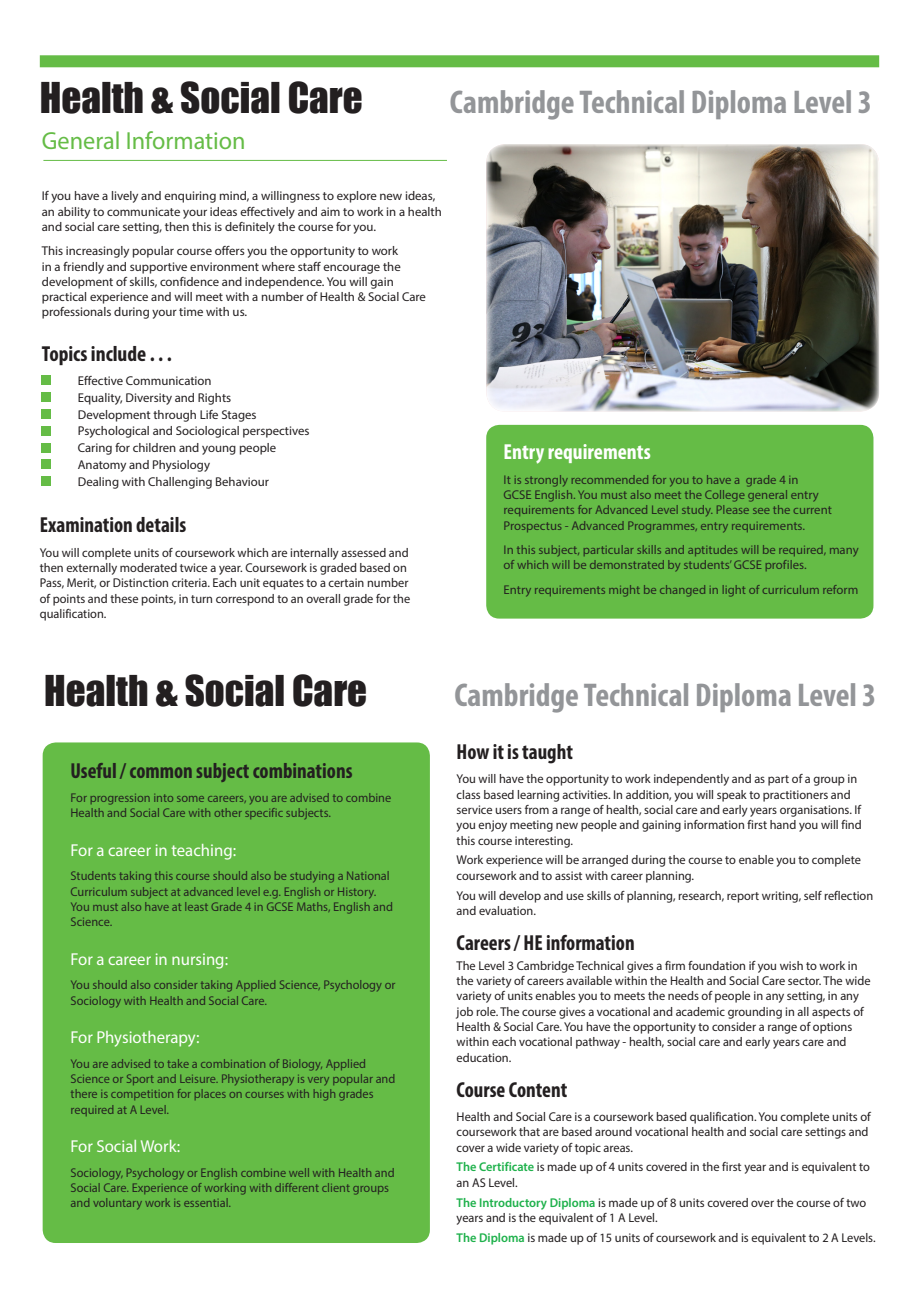
<style>
.page{position:relative;width:919px;height:1289px;background:#fff}
.page>*{position:absolute;margin:0;border:0;box-sizing:border-box;transform-origin:0 0}
.t1{font:39px "Impact";color:#231f20}
.t2{font:700 condensed 33px "Myriad Pro";color:#939598}
.t3{font:24.75px "Myriad Pro";color:#65bc46}
.t4{font:700 condensed 21.75px "Myriad Pro";color:#231f20}
.t5{font:700 condensed 21.75px "Myriad Pro";color:#fff}
.t6{font:17.25px "Myriad Pro";color:#fff}
.t7{font:12.75px/15.3px "Myriad Pro";color:#231f20}
.s1{font-weight:600;color:#1eb14b}
</style>
<div class="page">
<div style="left:42px;top:376px;width:9px;height:9px;background:#65bc46"></div>
<div style="left:42px;top:393px;width:9px;height:9px;background:#65bc46"></div>
<div style="left:42px;top:409px;width:9px;height:9px;background:#65bc46"></div>
<div style="left:42px;top:426px;width:9px;height:9px;background:#65bc46"></div>
<div style="left:42px;top:443px;width:9px;height:9px;background:#65bc46"></div>
<div style="left:42px;top:460px;width:9px;height:9px;background:#65bc46"></div>
<div style="left:42px;top:477px;width:9px;height:9px;background:#65bc46"></div>
<hr style="left:43px;top:160px;width:404px;height:1px;background:#65bc46">
<img style="left:486px;top:144px;width:393px;height:267px">
<div style="left:486px;top:425px;width:387px;height:193px;background:#65bc46;border-radius:13px"></div>
<div style="left:40px;top:55px;width:839px;height:12px;background:#65bc46"></div>
<div style="left:43px;top:742px;width:387px;height:500px;background:#65bc46;border-radius:13px"></div>
<p class="t1" style="left:40px;top:68px;width:324px">Health &amp; Social Care</p>
<p class="t2" style="left:450px;top:81px;width:423px">Cambridge Technical Diploma Level 3</p>
<p class="t3" style="left:42px;top:125px;width:205px">General Information</p>
<p class="t7" style="left:42px;top:188px;width:401px">If you have a lively and enquiring mind, a willingness to explore new ideas, an ability to communicate your ideas effectively and aim to work in a health and social care setting, then this is definitely the course for you.</p>
<p class="t7" style="left:42px;top:243px;width:385px">This increasingly popular course offers you the opportunity to work<br>in a friendly and supportive environment where staff encourage the development of skills, confidence and independence. You will gain practical experience and will meet with a number of Health &amp; Social Care professionals during your time with us.</p>
<p class="t4" style="left:42px;top:340px;width:131px">Topics include . . .</p>
<p class="t7" style="left:78px;top:373px;width:135px">Effective Communication</p>
<p class="t7" style="left:78px;top:389px;width:155px">Equality, Diversity and Rights</p>
<p class="t7" style="left:78px;top:406px;width:180px">Development through Life Stages</p>
<p class="t7" style="left:78px;top:423px;width:233px">Psychological and Sociological perspectives</p>
<p class="t7" style="left:78px;top:440px;width:200px">Caring for children and young people</p>
<p class="t7" style="left:78px;top:457px;width:134px">Anatomy and Physiology</p>
<p class="t7" style="left:78px;top:473px;width:193px">Dealing with Challenging Behaviour</p>
<p class="t4" style="left:40px;top:511px;width:148px">Examination details</p>
<p class="t7" style="left:40px;top:544px;width:372px">You will complete units of coursework which are internally assessed and then externally moderated twice a year. Coursework is graded based on Pass, Merit, or Distinction criteria. Each unit equates to a certain number of points and these points, in turn correspond to an overall grade for the qualification.</p>
<p class="t5" style="left:503px;top:438px;width:149px">Entry requirements</p>
<p class="t7" style="left:503px;top:471px;width:330px">It is strongly recommended for you to have a grade 4 in<br>GCSE English. You must also meet the College general entry requirements for Advanced Level study. Please see the current Prospectus - Advanced Programmes, entry requirements.</p>
<p class="t7" style="left:503px;top:542px;width:356px">In this subject, particular skills and aptitudes will be required, many of which will be demonstrated by students’ GCSE profiles.</p>
<p class="t7" style="left:503px;top:581px;width:356px">Entry requirements might be changed in light of curriculum reform</p>
<p class="t1" style="left:44px;top:660px;width:324px">Health &amp; Social Care</p>
<p class="t2" style="left:454px;top:674px;width:423px">Cambridge Technical Diploma Level 3</p>
<p class="t4" style="left:71px;top:757px;width:283px">Useful / common subject combinations</p>
<p class="t7" style="left:71px;top:790px;width:322px">For progression into some careers, you are advised to combine<br>Health and Social Care with other specific subjects.</p>
<p class="t6" style="left:71px;top:839px;width:167px">For a career in teaching:</p>
<p class="t7" style="left:71px;top:868px;width:324px">Students taking this course should also be studying a National Curriculum subject at advanced level e.g. English or History.<br>You must also have at least Grade 4 in GCSE Maths, English and Science.</p>
<p class="t6" style="left:71px;top:948px;width:159px">For a career in nursing:</p>
<p class="t7" style="left:71px;top:977px;width:326px">You should also consider taking Applied Science, Psychology or<br>Sociology with Health and Social Care.</p>
<p class="t6" style="left:71px;top:1026px;width:131px">For Physiotherapy:</p>
<p class="t7" style="left:71px;top:1055px;width:326px">You are advised to take a combination of Biology, Applied Science or Sport and Leisure. Physiotherapy is very popular and there is competition for places on courses with high grades required at A Level.</p>
<p class="t6" style="left:71px;top:1135px;width:111px">For Social Work:</p>
<p class="t7" style="left:71px;top:1164px;width:325px">Sociology, Psychology or English combine well with Health and<br>Social Care. Experience of working with different client groups and voluntary work is essential.</p>
<p class="t4" style="left:456px;top:738px;width:118px">How it is taught</p>
<p class="t7" style="left:456px;top:771px;width:406px">You will have the opportunity to work independently and as part of a group in class based learning activities. In addition, you will speak to practitioners and service users from a range of health, social care and early years organisations. If you enjoy meeting new people and gaining information first hand you will find this course interesting.</p>
<p class="t7" style="left:456px;top:852px;width:405px">Work experience will be arranged during the course to enable you to complete coursework and to assist with career planning.</p>
<p class="t7" style="left:456px;top:887px;width:418px">You will develop and use skills of planning, research, report writing, self reflection and evaluation.</p>
<p class="t4" style="left:456px;top:929px;width:179px">Careers / HE information</p>
<p class="t7" style="left:456px;top:957px;width:415px">The Level 3 Cambridge Technical gives a firm foundation if you wish to work in the variety of careers available within the Health and Social Care sector. The wide variety of units enables you to meets the needs of people in any setting, in any job role. The course gives a vocational and academic grounding in all aspects of Health &amp; Social Care. You have the opportunity to consider a range of options within each vocational pathway - health, social care and early years care and education.</p>
<p class="t4" style="left:456px;top:1075px;width:112px">Course Content</p>
<p class="t7" style="left:456px;top:1108px;width:415px">Health and Social Care is a coursework based qualification. You complete units of coursework that are based around vocational health and social care settings and cover a wide variety of topic areas.</p>
<p class="t7" style="left:456px;top:1159px;width:415px"><span class="s1">The Certificate</span> is made up of 4 units covered in the first year and is equivalent to an AS Level.</p>
<p class="t7" style="left:456px;top:1194px;width:411px"><span class="s1">The Introductory Diploma</span> is made up of 8 units covered over the course of two years and is the equivalent of 1 A Level.</p>
<p class="t7" style="left:456px;top:1229px;width:420px"><span class="s1">The Diploma</span> is made up of 15 units of coursework and is equivalent to 2 A Levels.</p>
</div>
